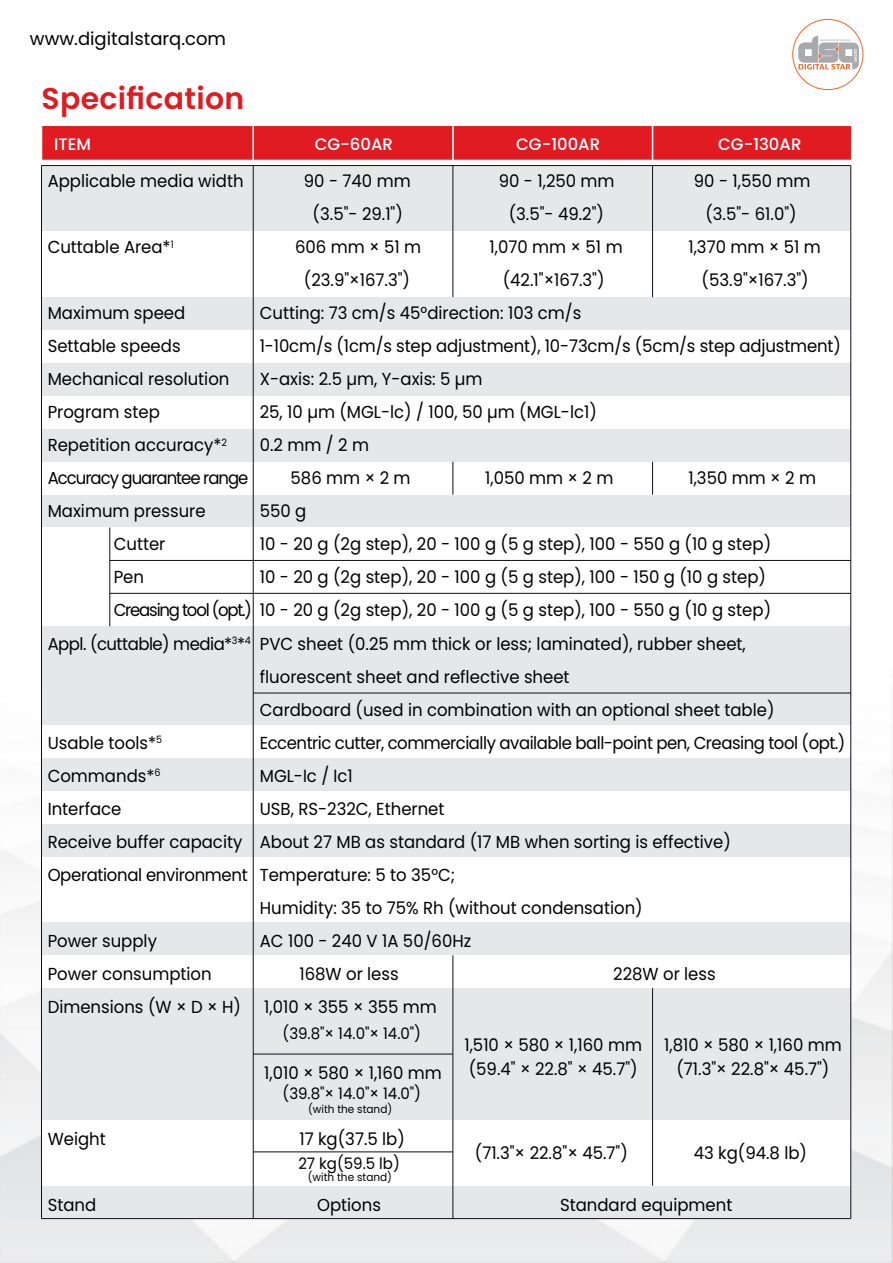
<style>
.page{position:relative;width:893px;height:1263px;background:#fff}
.page>*{position:absolute;margin:0;border:0;box-sizing:border-box;transform-origin:0 0}
.t1{font:600 30px "Poppins";letter-spacing:.01em;color:#e01b22}
.t2{font:18px "Poppins";color:#000}
.t3{font:17.4px/24px "Poppins";color:#000;scale:.95 1}
.t4{font:17.4px "Poppins";letter-spacing:-.03em;color:#000;scale:.95 1}
.t5{font:17.4px "Poppins";letter-spacing:-.02em;color:#000;scale:.95 1}
.t6{font:17.4px "Poppins";letter-spacing:-.06em;color:#000;scale:.95 1}
.t7{font:500 16.5px "Poppins";color:#fff}
.t8{font:15.75px "Poppins";color:#000;scale:.95 1}
.t9{font:11.1px "Poppins";color:#000;scale:.95 1}
.s1{font-family:"Myriad Pro"}
</style>
<div class="page">
<img style="left:0;top:668px;width:893px;height:595px">
<svg style="left:798px;top:35px;width:61px;height:35px"></svg>
<div style="left:792px;top:19px;width:71px;height:71px;border:1px solid #f26522;border-radius:50%"></div>
<div style="left:41px;top:125px;width:811px;height:36px;background:#e01b22;border:1px solid #fff"></div>
<hr style="left:252px;top:126px;width:2px;height:34px;background:#fff">
<hr style="left:41px;top:126px;width:1px;height:34px;background:#fff">
<hr style="left:452px;top:126px;width:2px;height:34px;background:#fff">
<hr style="left:652px;top:126px;width:1px;height:34px;background:#fff">
<hr style="left:851px;top:135px;width:2px;height:34px;background:#fff">
<div style="left:42px;top:363px;width:809px;height:33px;background:#e6e7e8"></div>
<div style="left:42px;top:429px;width:809px;height:33px;background:#e6e7e8"></div>
<div style="left:42px;top:495px;width:809px;height:32px;background:#e6e7e8"></div>
<div style="left:42px;top:626px;width:809px;height:33px;background:#e6e7e8"></div>
<div style="left:42px;top:659px;width:809px;height:33px;background:#e6e7e8"></div>
<div style="left:42px;top:692px;width:809px;height:33px;background:#e6e7e8"></div>
<div style="left:42px;top:725px;width:809px;height:33px;background:#fff"></div>
<div style="left:42px;top:758px;width:809px;height:33px;background:#e6e7e8"></div>
<div style="left:42px;top:791px;width:809px;height:33px;background:#fff"></div>
<div style="left:42px;top:824px;width:809px;height:33px;background:#e6e7e8"></div>
<div style="left:42px;top:857px;width:809px;height:32px;background:#fff"></div>
<div style="left:42px;top:889px;width:809px;height:33px;background:#fff"></div>
<div style="left:42px;top:922px;width:809px;height:33px;background:#e6e7e8"></div>
<div style="left:42px;top:955px;width:809px;height:33px;background:#fff"></div>
<div style="left:42px;top:988px;width:809px;height:33px;background:#e6e7e8"></div>
<div style="left:42px;top:1021px;width:809px;height:33px;background:#e6e7e8"></div>
<div style="left:42px;top:1054px;width:809px;height:33px;background:#e6e7e8"></div>
<div style="left:42px;top:1087px;width:809px;height:33px;background:#e6e7e8"></div>
<div style="left:42px;top:1120px;width:809px;height:33px;background:#fff"></div>
<div style="left:42px;top:1153px;width:809px;height:33px;background:#fff"></div>
<div style="left:42px;top:1186px;width:809px;height:32px;background:#e6e7e8"></div>
<div style="left:42px;top:297px;width:809px;height:33px;background:#e6e7e8"></div>
<div style="left:42px;top:198px;width:809px;height:33px;background:#e6e7e8"></div>
<div style="left:42px;top:166px;width:809px;height:32px;background:#e6e7e8"></div>
<hr style="left:253px;top:166px;width:1px;height:1052px;background:#0e0f19">
<hr style="left:41px;top:166px;width:1px;height:1052px;background:#0e0f19">
<hr style="left:850px;top:166px;width:1px;height:1052px;background:#0e0f19">
<hr style="left:453px;top:166px;width:1px;height:131px;background:#0e0f19">
<hr style="left:652px;top:166px;width:1px;height:131px;background:#0e0f19">
<hr style="left:453px;top:462px;width:1px;height:33px;background:#0e0f19">
<hr style="left:110px;top:527px;width:1px;height:99px;background:#0e0f19">
<hr style="left:253px;top:693px;width:598px;height:1px;background:#0e0f19">
<hr style="left:41px;top:1218px;width:810px;height:1px;background:#0e0f19">
<hr style="left:41px;top:165px;width:810px;height:1px;background:#0e0f19">
<hr style="left:253px;top:1054px;width:200px;height:1px;background:#0e0f19">
<hr style="left:253px;top:1151px;width:200px;height:1px;background:#0e0f19">
<hr style="left:110px;top:593px;width:741px;height:1px;background:#0e0f19">
<hr style="left:110px;top:560px;width:741px;height:1px;background:#0e0f19">
<hr style="left:652px;top:462px;width:1px;height:33px;background:#0e0f19">
<hr style="left:453px;top:955px;width:1px;height:263px;background:#0e0f19">
<hr style="left:652px;top:988px;width:1px;height:198px;background:#0e0f19">
<p class="t2" style="left:30px;top:28px;width:198px">www.digitalstarq.com</p>
<h1 class="t1" style="left:41px;top:81px;width:204px">Specification</h1>
<p class="t7" style="left:54px;top:134px;width:38px">ITEM</p>
<p class="t7" style="left:315px;top:134px;width:80px">CG-60AR</p>
<p class="t7" style="left:516px;top:134px;width:86px">CG-100AR</p>
<p class="t7" style="left:718px;top:134px;width:85px">CG-130AR</p>
<p class="t3" style="left:48px;top:169px;width:208px">Applicable media width</p>
<p class="t3" style="left:304px;top:169px;width:114px">90 - 740 mm</p>
<p class="t3" style="left:499px;top:169px;width:123px">90 - 1,250 mm</p>
<p class="t3" style="left:694px;top:169px;width:124px">90 - 1,550 mm</p>
<p class="t3" style="left:313px;top:202px;width:97px">(3.5"- 29.1")</p>
<p class="t3" style="left:509px;top:202px;width:102px">(3.5"- 49.2")</p>
<p class="t3" style="left:705px;top:202px;width:98px">(3.5"- 61.0")</p>
<p class="t3" style="left:48px;top:235px;width:134px">Cuttable Area*<sup>1</sup></p>
<p class="t3" style="left:295px;top:235px;width:134px">606 mm × 51 m</p>
<p class="t3" style="left:489px;top:235px;width:142px">1,070 mm × 51 m</p>
<p class="t3" style="left:688px;top:235px;width:141px">1,370 mm × 51 m</p>
<p class="t3" style="left:304px;top:268px;width:113px">(23.9"×167.3")</p>
<p class="t3" style="left:503px;top:268px;width:109px">(42.1"×167.3")</p>
<p class="t3" style="left:702px;top:268px;width:114px">(53.9"×167.3")</p>
<p class="t3" style="left:48px;top:301px;width:146px">Maximum speed</p>
<p class="t3" style="left:260px;top:301px;width:340px">Cutting: 73 cm/s 45°direction: 103 cm/s</p>
<p class="t3" style="left:48px;top:334px;width:141px">Settable speeds</p>
<p class="t3" style="left:260px;top:334px;width:613px">1-10cm/s (1cm/s step adjustment), 10-73cm/s (5cm/s step adjustment)</p>
<p class="t3" style="left:48px;top:367px;width:193px">Mechanical resolution</p>
<p class="t3" style="left:260px;top:367px;width:236px">X-axis: 2.5 µm, Y-axis: 5 µm</p>
<p class="t3" style="left:48px;top:400px;width:120px">Program step</p>
<p class="t3" style="left:260px;top:400px;width:356px">25, 10 µm (MGL-lc) / 100, 50 µm (MGL-lc1)</p>
<p class="t3" style="left:48px;top:433px;width:190px">Repetition accuracy*<sup>2</sup></p>
<p class="t3" style="left:260px;top:433px;width:117px">0.2 mm / 2 m</p>
<p class="t6" style="left:48px;top:468px;width:213px">Accuracy guarantee range</p>
<p class="t3" style="left:291px;top:466px;width:128px">586 mm × 2 m</p>
<p class="t3" style="left:485px;top:466px;width:137px">1,050 mm × 2 m</p>
<p class="t3" style="left:688px;top:466px;width:136px">1,350 mm × 2 m</p>
<p class="t3" style="left:48px;top:499px;width:168px">Maximum pressure</p>
<p class="t3" style="left:260px;top:499px;width:51px">550 g</p>
<p class="t3" style="left:114px;top:532px;width:56px">Cutter</p>
<p class="t3" style="left:260px;top:532px;width:540px">10 - 20 g (2g step), 20 - 100 g (5 g step), 100 - 550 g (10 g step)</p>
<p class="t3" style="left:114px;top:565px;width:33px">Pen</p>
<p class="t3" style="left:260px;top:565px;width:534px">10 - 20 g (2g step), 20 - 100 g (5 g step), 100 - 150 g (10 g step)</p>
<p class="t3" style="left:114px;top:598px;width:693px">Creasing tool (opt.) 10 - 20 g (2g step), 20 - 100 g (5 g step), 100 - 550 g (10 g step)</p>
<p class="t3" style="left:48px;top:631px;width:736px">Appl. (cuttable) media*<sup>3</sup>*<sup>4</sup> PVC sheet (0.25 mm thick or less; laminated), rubber sheet,</p>
<p class="t3" style="left:260px;top:664px;width:328px">fluorescent sheet and reflective sheet</p>
<p class="t3" style="left:260px;top:697px;width:543px">Cardboard (used in combination with an optional sheet table)</p>
<p class="t3" style="left:48px;top:730px;width:122px">Usable tools*<sup>5</sup></p>
<p class="t4" style="left:260px;top:732px;width:618px">Eccentric cutter, commercially available ball-point pen, Creasing tool (opt.)</p>
<p class="t3" style="left:48px;top:763px;width:120px">Commands*<sup>6</sup></p>
<p class="t3" style="left:260px;top:763px;width:99px">MGL-<span class="s1">l</span>c / <span class="s1">l</span>c1</p>
<p class="t3" style="left:48px;top:796px;width:79px">Interface</p>
<p class="t3" style="left:260px;top:796px;width:196px">USB, RS-232C, Ethernet</p>
<p class="t3" style="left:48px;top:829px;width:721px">Receive buffer capacity About 27 MB as standard (17 MB when sorting is effective)</p>
<p class="t5" style="left:48px;top:864px;width:430px">Operational environment Temperature: 5 to 35°C;</p>
<p class="t3" style="left:260px;top:895px;width:405px">Humidity: 35 to 75% Rh (without condensation)</p>
<p class="t3" style="left:48px;top:928px;width:117px">Power supply</p>
<p class="t3" style="left:260px;top:928px;width:224px">AC 100 - 240 V 1A 50/60Hz</p>
<p class="t3" style="left:48px;top:961px;width:174px">Power consumption</p>
<p class="t3" style="left:299px;top:961px;width:106px">168W or less</p>
<p class="t3" style="left:613px;top:961px;width:109px">228W or less</p>
<p class="t3" style="left:48px;top:994px;width:205px">Dimensions (W × D × H)</p>
<p class="t3" style="left:264px;top:994px;width:183px">1,010 × 355 × 355 mm</p>
<p class="t8" style="left:283px;top:1024px;width:147px">(39.8"× 14.0"× 14.0")</p>
<p class="t3" style="left:264px;top:1060px;width:188px">1,010 × 580 × 1,160 mm</p>
<p class="t8" style="left:283px;top:1085px;width:147px">(39.8"× 14.0"× 14.0")</p>
<p class="t9" style="left:308px;top:1103px;width:90px">(with the stand)</p>
<p class="t8" style="left:298px;top:1154px;width:108px">27 kg(59.5 lb)</p>
<p class="t9" style="left:308px;top:1171px;width:90px">(with the stand)</p>
<p class="t3" style="left:48px;top:1126px;width:63px">Weight</p>
<p class="t3" style="left:299px;top:1126px;width:113px">17 kg(37.5 lb)</p>
<p class="t3" style="left:464px;top:1033px;width:188px">1,510 × 580 × 1,160 mm (59.4" × 22.8" × 45.7")</p>
<p class="t3" style="left:664px;top:1033px;width:188px;text-align:center">1,810 × 580 × 1,160 mm (71.3"× 22.8"× 45.7")</p>
<p class="t3" style="left:475px;top:1141px;width:163px">(71.3"× 22.8"× 45.7")</p>
<p class="t3" style="left:694px;top:1141px;width:121px">43 kg(94.8 lb)</p>
<p class="t3" style="left:48px;top:1192px;width:53px">Stand</p>
<p class="t3" style="left:317px;top:1192px;width:69px">Options</p>
<p class="t3" style="left:560px;top:1192px;width:183px">Standard equipment</p>
</div>
